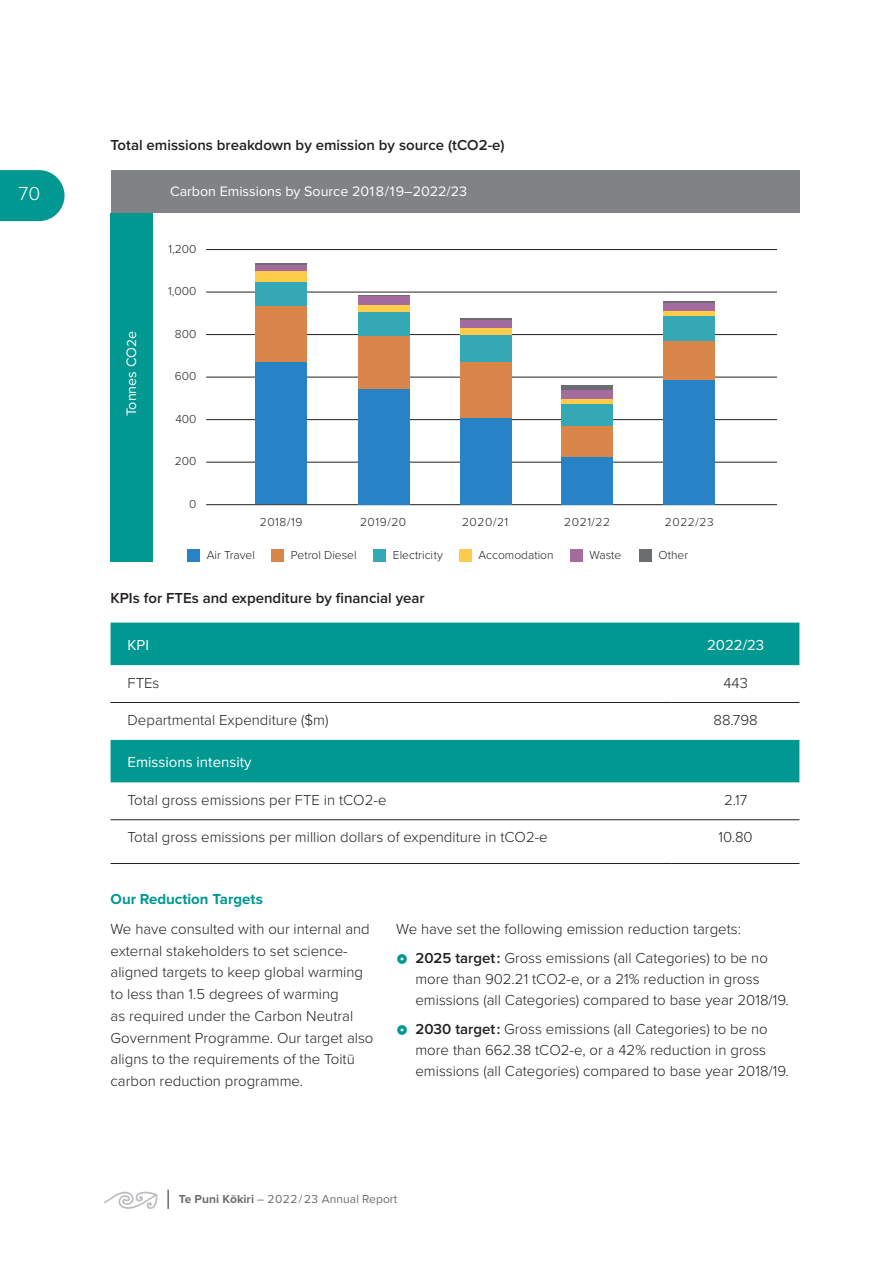
<style>
.page{position:relative;width:893px;height:1263px;background:#fff}
.page>*{position:absolute;margin:0;border:0;box-sizing:border-box;transform-origin:0 0}
.t1{font:300 19.5px "Proxima Nova";color:#fff}
.t2{font:300 15px/21.8px "Proxima Nova";color:#231f20}
.t3{font:600 15px "Proxima Nova";color:#231f20}
.t4{font:15px "Proxima Nova";color:#fff}
.t5{font:700 15px "Proxima Nova";color:#009891}
.t6{font:14.25px "Proxima Nova";color:#fff}
.t7{font:300 12px "Proxima Nova";color:#231f20}
.t8{font:12px "Proxima Nova";letter-spacing:.005em;color:#6c6d70}
.s1{font-size:13.5px}
.s2{font-weight:600}
.s3{font-weight:700}
</style>
<div class="page">
<div style="left:111px;top:213px;width:42px;height:349px;background:#009891"></div>
<hr style="left:206px;top:249px;width:571px;height:1px;background:#231f20">
<hr style="left:206px;top:292px;width:571px;height:1px;background:#231f20">
<hr style="left:206px;top:334px;width:571px;height:1px;background:#231f20">
<hr style="left:206px;top:377px;width:571px;height:1px;background:#231f20">
<hr style="left:206px;top:419px;width:571px;height:1px;background:#231f20">
<hr style="left:206px;top:462px;width:571px;height:1px;background:#231f20">
<hr style="left:206px;top:504px;width:571px;height:1px;background:#231f20">
<hr style="left:255px;top:263px;width:51px;height:3px;background:#6c6d70">
<div style="left:255px;top:266px;width:51px;height:5px;background:#a46c9e"></div>
<div style="left:255px;top:271px;width:51px;height:11px;background:#fecc4b"></div>
<div style="left:255px;top:282px;width:51px;height:24px;background:#34a9b5"></div>
<div style="left:255px;top:306px;width:51px;height:56px;background:#da854a"></div>
<div style="left:255px;top:362px;width:51px;height:142px;background:#2783c5"></div>
<hr style="left:358px;top:295px;width:51px;height:2px;background:#6c6d70">
<div style="left:358px;top:297px;width:51px;height:8px;background:#a46c9e"></div>
<div style="left:358px;top:305px;width:51px;height:7px;background:#fecc4b"></div>
<div style="left:358px;top:312px;width:51px;height:25px;background:#34a9b5"></div>
<div style="left:358px;top:337px;width:51px;height:52px;background:#da854a"></div>
<div style="left:358px;top:389px;width:51px;height:115px;background:#2783c5"></div>
<hr style="left:460px;top:319px;width:51px;height:1px;background:#6c6d70">
<div style="left:460px;top:320px;width:51px;height:9px;background:#a46c9e"></div>
<div style="left:460px;top:329px;width:51px;height:6px;background:#fecc4b"></div>
<div style="left:460px;top:335px;width:51px;height:27px;background:#34a9b5"></div>
<div style="left:460px;top:362px;width:51px;height:56px;background:#da854a"></div>
<div style="left:460px;top:418px;width:51px;height:86px;background:#2783c5"></div>
<div style="left:562px;top:385px;width:51px;height:5px;background:#6c6d70"></div>
<div style="left:562px;top:390px;width:51px;height:9px;background:#a46c9e"></div>
<div style="left:562px;top:399px;width:51px;height:5px;background:#fecc4b"></div>
<div style="left:562px;top:404px;width:51px;height:22px;background:#34a9b5"></div>
<div style="left:562px;top:426px;width:51px;height:31px;background:#da854a"></div>
<div style="left:562px;top:457px;width:51px;height:47px;background:#2783c5"></div>
<hr style="left:663px;top:302px;width:51px;height:1px;background:#6c6d70">
<div style="left:663px;top:303px;width:51px;height:8px;background:#a46c9e"></div>
<div style="left:663px;top:311px;width:51px;height:5px;background:#fecc4b"></div>
<div style="left:663px;top:316px;width:51px;height:26px;background:#34a9b5"></div>
<div style="left:663px;top:342px;width:51px;height:38px;background:#da854a"></div>
<div style="left:663px;top:380px;width:51px;height:124px;background:#2783c5"></div>
<svg style="left:0;top:170px;width:65px;height:51px;background:#17a19b"></svg>
<svg style="left:104px;top:1191px;width:54px;height:18px"></svg>
<svg style="left:168px;top:1189px;width:1px;height:20px"></svg>
<div style="left:111px;top:171px;width:688px;height:42px;background:#808285"></div>
<div style="left:187px;top:549px;width:13px;height:12px;background:#2783c5"></div>
<div style="left:271px;top:549px;width:13px;height:12px;background:#da854a"></div>
<div style="left:373px;top:549px;width:13px;height:12px;background:#34a9b5"></div>
<div style="left:459px;top:549px;width:13px;height:12px;background:#fecc4b"></div>
<div style="left:570px;top:549px;width:13px;height:12px;background:#a46c9e"></div>
<div style="left:639px;top:549px;width:13px;height:12px;background:#6c6d70"></div>
<svg style="left:111px;top:623px;width:688px;height:159px;fill:#009891"></svg>
<hr style="left:111px;top:702px;width:561px;height:1px;background:#231f20">
<hr style="left:672px;top:702px;width:127px;height:1px;background:#231f20">
<hr style="left:111px;top:819px;width:561px;height:1px;background:#231f20">
<hr style="left:672px;top:819px;width:127px;height:1px;background:#231f20">
<hr style="left:111px;top:863px;width:561px;height:1px;background:#231f20">
<hr style="left:672px;top:863px;width:127px;height:1px;background:#231f20">
<h1 class="t1" style="left:18px;top:179px;width:23px">70</h1>
<p class="t3" style="left:111px;top:134px;width:396px">Total emissions breakdown by emission by source (tCO2-e)</p>
<p class="t6" style="left:121px;top:416px;width:87px;rotate:-90deg">Tonnes CO<span class="s1">2</span>e</p>
<p class="t6" style="left:170px;top:181px;width:299px">Carbon Emissions by Source 2018/19–2022/23</p>
<p class="t7" style="left:169px;top:240px;width:29px">1,200</p>
<p class="t7" style="left:168px;top:282px;width:30px">1,000</p>
<p class="t7" style="left:175px;top:325px;width:23px">800</p>
<p class="t7" style="left:175px;top:367px;width:23px">600</p>
<p class="t7" style="left:175px;top:410px;width:23px">400</p>
<p class="t7" style="left:175px;top:452px;width:23px">200</p>
<p class="t7" style="left:189px;top:495px;width:9px">0</p>
<p class="t7" style="left:260px;top:513px;width:44px">2018/19</p>
<p class="t7" style="left:360px;top:513px;width:48px">2019/20</p>
<p class="t7" style="left:462px;top:513px;width:48px">2020/21</p>
<p class="t7" style="left:564px;top:513px;width:47px">2021/22</p>
<p class="t7" style="left:665px;top:513px;width:50px">2022/23</p>
<p class="t7" style="left:207px;top:545px;width:50px">Air Travel</p>
<p class="t7" style="left:291px;top:545px;width:67px">Petrol Diesel</p>
<p class="t7" style="left:393px;top:545px;width:52px">Electricity</p>
<p class="t7" style="left:478px;top:545px;width:77px">Accomodation</p>
<p class="t7" style="left:590px;top:545px;width:33px">Waste</p>
<p class="t7" style="left:659px;top:545px;width:31px">Other</p>
<p class="t3" style="left:111px;top:587px;width:316px">KPIs for FTEs and expenditure by financial year</p>
<p class="t4" style="left:128px;top:634px;width:23px">KPI</p>
<p class="t4" style="left:707px;top:634px;width:59px">2022/23</p>
<p class="t2" style="left:128px;top:671px;width:33px">FTEs</p>
<p class="t2" style="left:723px;top:671px;width:26px">443</p>
<p class="t2" style="left:128px;top:708px;width:202px">Departmental Expenditure ($m)</p>
<p class="t2" style="left:713px;top:708px;width:46px">88.798</p>
<p class="t4" style="left:128px;top:751px;width:125px">Emissions intensity</p>
<p class="t2" style="left:128px;top:788px;width:260px">Total gross emissions per FTE in tCO2-e</p>
<p class="t2" style="left:724px;top:788px;width:25px">2.17</p>
<p class="t2" style="left:128px;top:826px;width:422px">Total gross emissions per million dollars of expenditure in tCO2-e</p>
<p class="t2" style="left:718px;top:826px;width:36px">10.80</p>
<p class="t5" style="left:111px;top:887px;width:154px">Our Reduction Targets</p>
<p class="t2" style="left:111px;top:917px;width:264px">We have consulted with our internal and external stakeholders to set science&shy;aligned targets to keep global warming to less than 1.5 degrees of warming<br>as required under the Carbon Neutral Government Programme. Our target also aligns to the requirements of the Toitū carbon reduction programme.</p>
<p class="t2" style="left:396px;top:913px;width:373px;line-height:29.5px">We have set the following emission reduction targets:<br><sub>^</sub> <span class="s2">2025 target:</span> Gross emissions (all Categories) to be no</p>
<p class="t2" style="left:415px;top:968px;width:375px;line-height:21px">more than 902.21 tCO2-e, or a 21% reduction in gross emissions (all Categories) compared to base year 2018/19.</p>
<p class="t2" style="left:415px;top:1017px;width:375px;line-height:21px;text-indent:-19px"><sub>^</sub> <span class="s2">2030 target:</span> Gross emissions (all Categories) to be no more than 662.38 tCO2-e, or a 42% reduction in gross emissions (all Categories) compared to base year 2018/19.</p>
<p class="t8" style="left:179px;top:1190px;width:220px"><span class="s3">Te Puni Kōkiri</span> – 2022/23 Annual Report</p>
</div>
